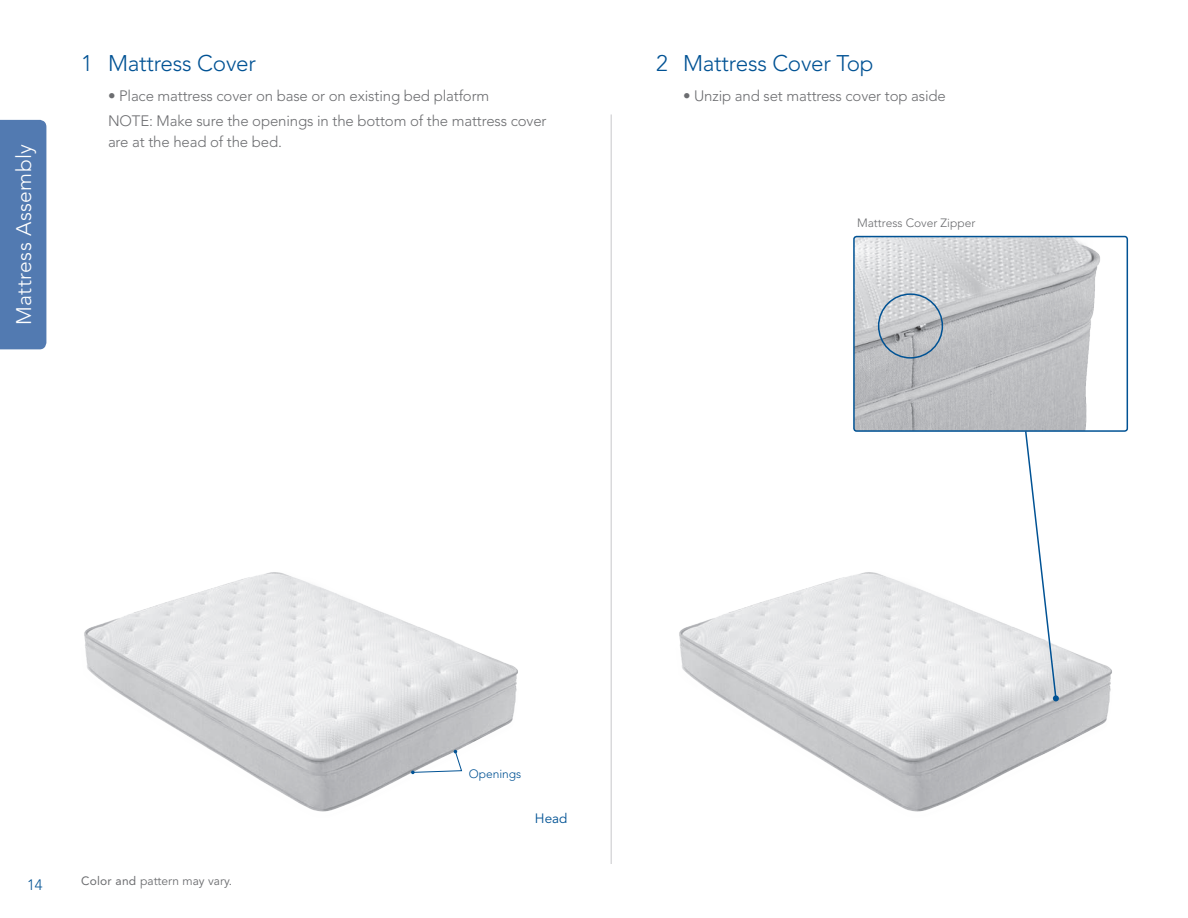
<style>
.page{position:relative;width:1188px;height:918px;background:#fff}
.page>*{position:absolute;margin:0;border:0;box-sizing:border-box;transform-origin:0 0}
.t1{font:300 22.5px "Avenir LT Std";letter-spacing:-.01em;color:#005294}
.t2{font:300 21px "Avenir LT Std";letter-spacing:.02em;color:#fff}
.t3{font:300 15px/25.3px "Avenir LT Std";letter-spacing:-.01em;color:#6c6d70}
.t4{font:300 15px "Avenir LT Std";color:#005294}
.t5{font:13.5px "Avenir";color:#005294}
.t6{font:12px "Avenir LT Std";color:#6c6d70}
.t7{font:300 12px "Avenir LT Std";color:#6c6d70}
.t8{font:300 12px "Avenir";color:#005294}
.s1{font-style:inherit}
</style>
<div class="page">
<hr style="left:611px;top:114px;width:1px;height:750px;background:#c7c8ca">
<img style="left:84px;top:572px;width:434px;height:240px">
<img style="left:679px;top:572px;width:433px;height:240px">
<svg style="left:411px;top:750px;width:52px;height:24px"></svg>
<img style="left:856px;top:239px;width:244px;height:190px">
<div style="left:853px;top:236px;width:275px;height:196px;border:2px solid #005294;border-radius:3px"></div>
<svg style="left:1024px;top:430px;width:35px;height:271px"></svg>
<div style="left:878px;top:293px;width:65px;height:66px;border:2px solid #005294;border-radius:50%"></div>
<div style="left:0;top:120px;width:46px;height:229px;background:#527ab1"></div>
<h2 class="t2" style="left:12px;top:325px;width:183px;rotate:-90deg">Mattress Assembly</h2>
<h1 class="t1" style="left:81px;top:50px;width:176px">1 Mattress Cover</h1>
<p class="t3" style="left:108px;top:83px;width:440px">• Place mattress cover on base or on existing bed platform<br>NOTE: Make sure the openings in the bottom of the mattress cover</p>
<p class="t3" style="left:108px;top:129px;width:176px">are at the head of the bed.</p>
<h1 class="t1" style="left:656px;top:50px;width:219px">2 Mattress Cover Top</h1>
<p class="t3" style="left:683px;top:83px;width:264px">• Unzip and set mattress cover top aside</p>
<p class="t7" style="left:857px;top:216px;width:120px">Mattress Cover Zipper</p>
<p class="t4" style="left:27px;top:876px;width:17px">14</p>
<p class="t6" style="left:81px;top:874px;width:153px"><span class="s1">Color and</span> pattern may vary.</p>
<p class="t8" style="left:469px;top:767px;width:54px">Openings</p>
<p class="t5" style="left:535px;top:810px;width:34px">Head</p>
</div>
